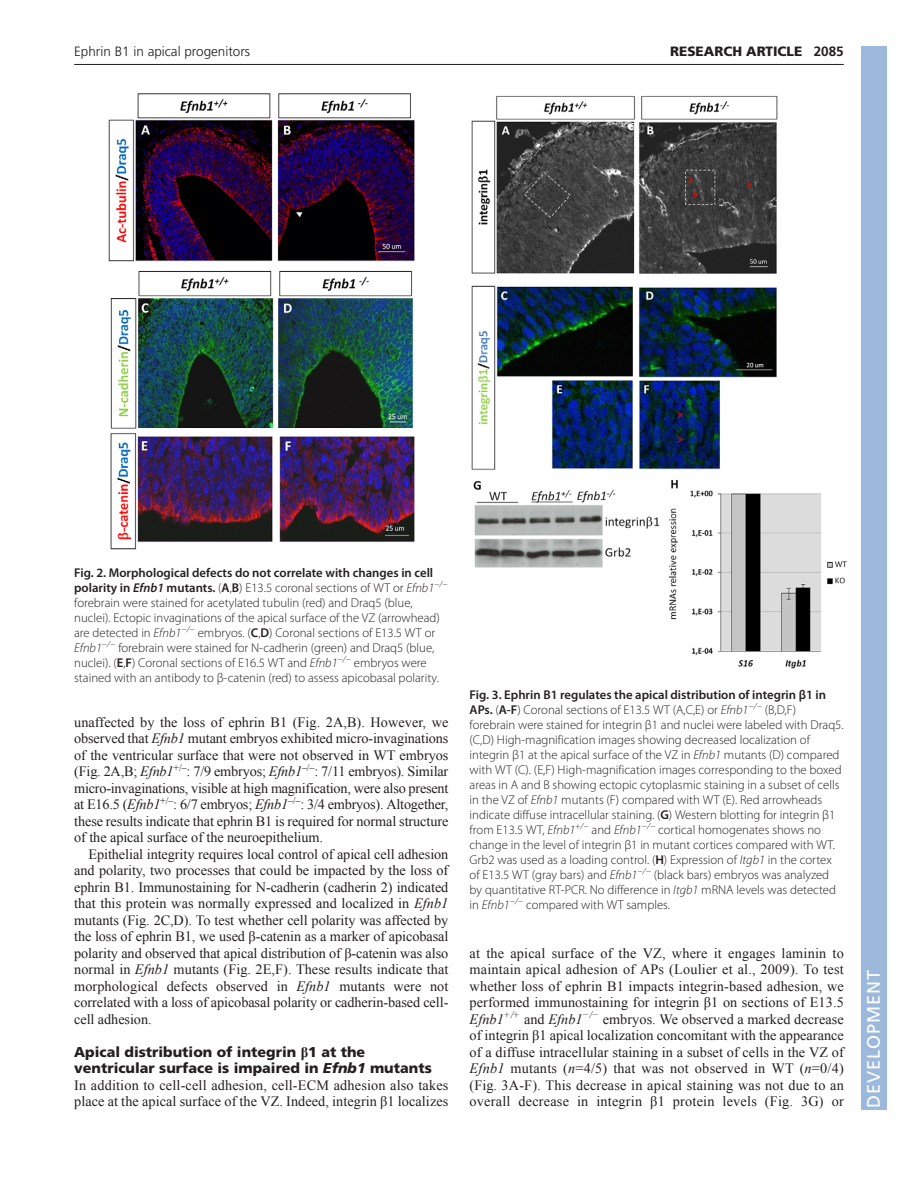
<style>
.page{position:relative;width:918px;height:1188px;background:#fff}
.page>*{position:absolute;margin:0;border:0;box-sizing:border-box;transform-origin:0 0}
.t1{font:18px "Frutiger LT Std";letter-spacing:.055em;color:#fff}
.t2{font:14.25px/16.5px "Times New Roman";letter-spacing:.005em;color:#231f20;text-align:justify}
.t3{font:900 14.25px/16.5px "Frutiger LT Std";color:#231f20}
.t4{font:300 13.5px "Frutiger";color:#231f20}
.t5{font:900 13.5px "Frutiger LT Std";color:#231f20}
.t6{font:300 12.75px/15px "Myriad Pro";color:#231f20}
.s1{font-weight:700}
.s2{font-weight:600}
.s3{font-weight:600;font-style:italic}
.s4{font-style:italic}
.s5{font-family:"Times New Roman";font-weight:700}
</style>
<div class="page">
<hr style="left:74px;top:64px;width:770px;height:1px;background:#231f20">
<img style="left:108px;top:93px;width:307px;height:457px">
<img style="left:471px;top:95px;width:376px;height:574px">
<div style="left:861px;top:46px;width:25px;height:1064px;background:#9cb9db"></div>
<p class="t4" style="left:74px;top:46px;width:178px">Ephrin B1 in apical progenitors</p>
<p class="t5" style="left:670px;top:46px;width:175px">RESEARCH ARTICLE <span class="s1">2085</span></p>
<p class="t6" style="left:74px;top:566px;width:375px"><span class="s2">Fig. 2. Morphological defects do not correlate with changes in cell polarity in</span> <span class="s3">Efnb1</span> <span class="s2">mutants.</span> (<span class="s2">A</span>,<span class="s2">B</span>) E13.5 coronal sections of WT or <span class="s4">Efnb1</span><sup>−/− </sup>forebrain were stained for acetylated tubulin (red) and Draq5 (blue, nuclei). Ectopic invaginations of the apical surface of the VZ (arrowhead) are detected in <span class="s4">Efnb1</span><sup>−/−</sup> embryos. (<span class="s2">C</span>,<span class="s2">D</span>) Coronal sections of E13.5 WT or <span class="s4">Efnb1</span><sup>−/−</sup> forebrain were stained for N-cadherin (green) and Draq5 (blue, nuclei). (<span class="s2">E</span>,<span class="s2">F</span>) Coronal sections of E16.5 WT and <span class="s4">Efnb1</span><sup>−/−</sup> embryos were stained with an antibody to β-catenin (red) to assess apicobasal polarity.</p>
<p class="t2" style="left:74px;top:714px;width:376px">unaffected by the loss of ephrin B1 (Fig. 2A,B). However, we observed that <span class="s4">Efnb1</span> mutant embryos exhibited micro-invaginations of the ventricular surface that were not observed in WT embryos (Fig. 2A,B; <span class="s4">Efnb1</span><sup>+/–</sup>: 7/9 embryos; <span class="s4">Efnb1</span><sup>–/–</sup>: 7/11 embryos). Similar micro-invaginations, visible at high magnification, were also present at E16.5 (<span class="s4">Efnb1</span><sup>+/–</sup>: 6/7 embryos; <span class="s4">Efnb1</span><sup>–/–</sup>: 3/4 embryos). Altogether, these results indicate that ephrin B1 is required for normal structure of the apical surface of the neuroepithelium.</p>
<p class="t2" style="left:74px;top:846px;width:376px;text-indent:14px">Epithelial integrity requires local control of apical cell adhesion and polarity, two processes that could be impacted by the loss of ephrin B1. Immunostaining for N-cadherin (cadherin 2) indicated that this protein was normally expressed and localized in <span class="s4">Efnb1 </span>mutants (Fig. 2C,D). To test whether cell polarity was affected by the loss of ephrin B1, we used β-catenin as a marker of apicobasal polarity and observed that apical distribution of β-catenin was also normal in <span class="s4">Efnb1</span> mutants (Fig. 2E,F). These results indicate that morphological defects observed in <span class="s4">Efnb1</span> mutants were not correlated with a loss of apicobasal polarity or cadherin-based cell&shy;cell adhesion.</p>
<p class="t3" style="left:74px;top:1045px;width:359px">Apical distribution of integrin <span class="s5">β</span>1 at the ventricular surface is impaired in <span class="s4">Efnb1</span> mutants</p>
<p class="t2" style="left:74px;top:1077px;width:376px">In addition to cell-cell adhesion, cell-ECM adhesion also takes place at the apical surface of the VZ. Indeed, integrin β1 localizes</p>
<p class="t6" style="left:470px;top:688px;width:376px"><span class="s2">Fig. 3. Ephrin B1 regulates the apical distribution of integrin β1 in APs.</span> (<span class="s2">A-F</span>) Coronal sections of E13.5 WT (A,C,E) or <span class="s4">Efnb1</span><sup>−/−</sup> (B,D,F) forebrain were stained for integrin β1 and nuclei were labeled with Draq5. (C,D) High-magnification images showing decreased localization of integrin β1 at the apical surface of the VZ in <span class="s4">Efnb1</span> mutants (D) compared with WT (C). (E,F) High-magnification images corresponding to the boxed areas in A and B showing ectopic cytoplasmic staining in a subset of cells in the VZ of <span class="s4">Efnb1</span> mutants (F) compared with WT (E). Red arrowheads indicate diffuse intracellular staining. (<span class="s2">G</span>) Western blotting for integrin β1 from E13.5 WT, <span class="s4">Efnb1</span><sup>+/−</sup> and <span class="s4">Efnb1</span><sup>−/−</sup> cortical homogenates shows no change in the level of integrin β1 in mutant cortices compared with WT.<br>Grb2 was used as a loading control. (<span class="s2">H</span>) Expression of <span class="s4">Itgb1</span> in the cortex of E13.5 WT (gray bars) and <span class="s4">Efnb1</span><sup>−/−</sup> (black bars) embryos was analyzed by quantitative RT-PCR. No difference in <span class="s4">Itgb1</span> mRNA levels was detected in <span class="s4">Efnb1</span><sup>−/−</sup> compared with WT samples.</p>
<p class="t2" style="left:470px;top:945px;width:376px">at the apical surface of the VZ, where it engages laminin to maintain apical adhesion of APs (Loulier et al., 2009). To test whether loss of ephrin B1 impacts integrin-based adhesion, we performed immunostaining for integrin β1 on sections of E13.5<br><span class="s4">Efnb1</span><sup>+/+</sup> and <span class="s4">Efnb1</span><sup>−/−</sup> embryos. We observed a marked decrease of integrin β1 apical localization concomitant with the appearance of a diffuse intracellular staining in a subset of cells in the VZ of <span class="s4">Efnb1</span> mutants (<span class="s4">n</span>=4/5) that was not observed in WT (<span class="s4">n</span>=0/4) (Fig. 3A-F). This decrease in apical staining was not due to an overall decrease in integrin β1 protein levels (Fig. 3G) or</p>
<p class="t1" style="left:863px;top:1108px;width:140px;rotate:-90deg">DEVELOPMENT</p>
</div>
